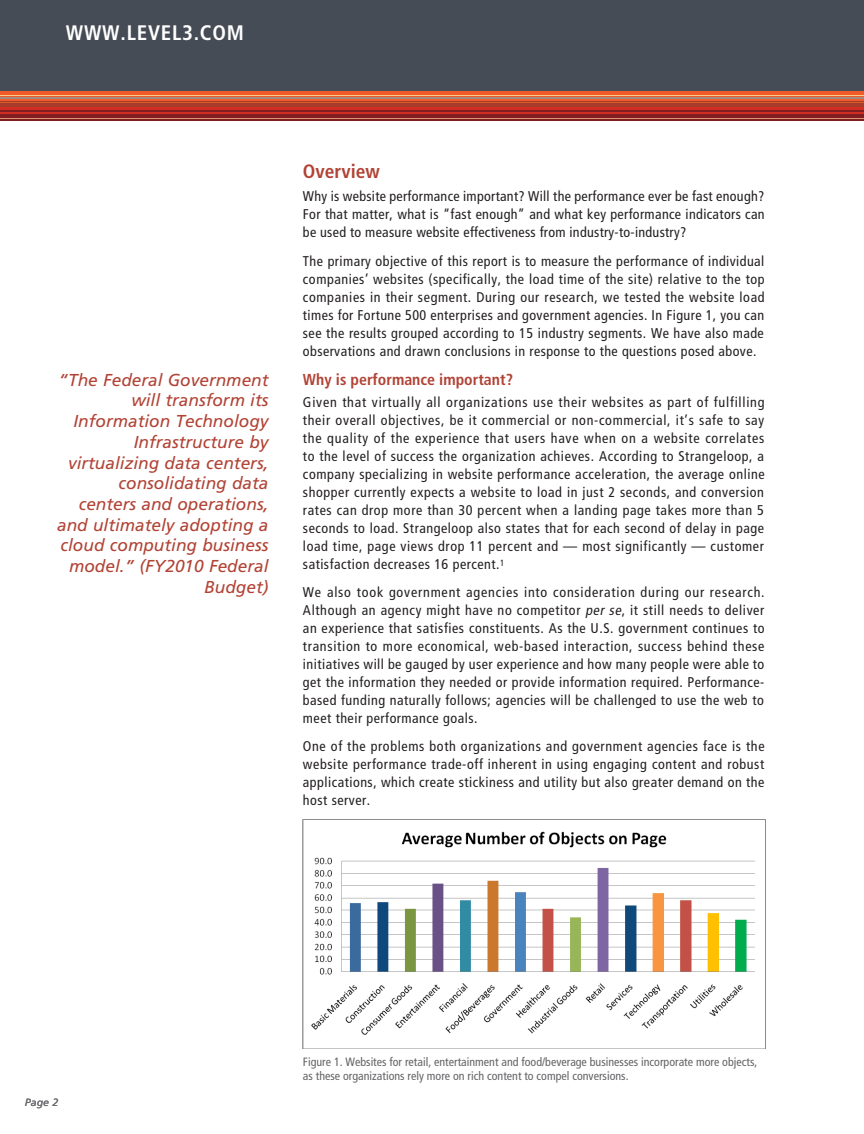
<style>
.page{position:relative;width:864px;height:1134px;background:#fff}
.page>*{position:absolute;margin:0;border:0;box-sizing:border-box;transform-origin:0 0}
.A0__white_paper__tex{font:700 condensed 21px "Frutiger";letter-spacing:.035em;color:#fff}
.A3_Red_Section_Title{font:700 condensed 19.35px "Frutiger";color:#b14335}
.Pull_Quote_L_Pg{font:italic 17.25px/20.7px "Frutiger";color:#b14335;text-align:right}
.G_Caption_Head{font:700 condensed 15.9px "Frutiger";color:#b14335}
.C_Body_text{font:condensed 14.1px/18px "Frutiger";letter-spacing:.035em;color:#231f20;text-align:justify}
.t1{font:condensed 12px/14.4px "Frutiger";color:#636366}
.L_Page_Number_and_Da{font:italic 10.65px "Frutiger";color:#6c6d70}
.s1{font-style:italic}
</style>
<div class="page">
<svg style="left:0;top:91px;width:864px;height:10px;background:#e86b3e"></svg>
<svg style="left:0;top:107px;width:864px;height:7px;background:#c42a22"></svg>
<svg style="left:0;top:114px;width:864px;height:7px;background:#91312e"></svg>
<div style="left:0;top:101px;width:864px;height:6px;background:#a83b2a"></div>
<hr style="left:0;top:111px;width:864px;height:1px;background:#821d22">
<hr style="left:0;top:97px;width:864px;height:1px;background:#9d8d85">
<hr style="left:0;top:119px;width:864px;height:1px;background:#dd966f">
<hr style="left:0;top:102px;width:864px;height:1px;background:#d05f29">
<div style="left:0;top:0;width:864px;height:91px;background:#464c56"></div>
<img style="left:303px;top:819px;width:463px;height:229px">
<p class="A0__white_paper__tex" style="left:66px;top:20px;width:179px">WWW.LEVEL3.COM</p>
<p class="Pull_Quote_L_Pg" style="left:57px;top:370px;width:213px">“The Federal Government will transform its<br>Information Technology<br>Infrastructure by virtualizing data centers, consolidating data centers and operations, and ultimately adopting a cloud computing business model.” (FY2010 Federal<br>Budget)</p>
<p class="A3_Red_Section_Title" style="left:303px;top:160px;width:78px">Overview</p>
<p class="C_Body_text" style="left:303px;top:188px;width:463px">Why is website performance important? Will the performance ever be fast enough?<br>For that matter, what is “fast enough” and what key performance indicators can be used to measure website effectiveness from industry-to-industry?</p>
<p class="C_Body_text" style="left:303px;top:252px;width:463px">The primary objective of this report is to measure the performance of individual companies’ websites (specifically, the load time of the site) relative to the top companies in their segment. During our research, we tested the website load times for Fortune 500 enterprises and government agencies. In Figure 1, you can see the results grouped according to 15 industry segments. We have also made observations and drawn conclusions in response to the questions posed above.</p>
<p class="G_Caption_Head" style="left:303px;top:370px;width:212px">Why is performance important?</p>
<p class="C_Body_text" style="left:303px;top:393px;width:463px">Given that virtually all organizations use their websites as part of fulfilling their overall objectives, be it commercial or non-commercial, it’s safe to say the quality of the experience that users have when on a website correlates to the level of success the organization achieves. According to Strangeloop, a company specializing in website performance acceleration, the average online shopper currently expects a website to load in just 2 seconds, and conversion rates can drop more than 30 percent when a landing page takes more than 5 seconds to load. Strangeloop also states that for each second of delay in page load time, page views drop 11 percent and — most significantly — customer satisfaction decreases 16 percent.<sup>1</sup></p>
<p class="C_Body_text" style="left:303px;top:583px;width:463px">We also took government agencies into consideration during our research.<br>Although an agency might have no competitor <span class="s1">per se</span>, it still needs to deliver an experience that satisfies constituents. As the U.S. government continues to transition to more economical, web-based interaction, success behind these initiatives will be gauged by user experience and how many people were able to get the information they needed or provide information required. Performance&shy;based funding naturally follows; agencies will be challenged to use the web to meet their performance goals.</p>
<p class="C_Body_text" style="left:303px;top:737px;width:463px">One of the problems both organizations and government agencies face is the website performance trade-off inherent in using engaging content and robust applications, which create stickiness and utility but also greater demand on the host server.</p>
<p class="L_Page_Number_and_Da" style="left:25px;top:1096px;width:35px">Page 2</p>
<p class="t1" style="left:303px;top:1054px;width:456px">Figure 1. Websites for retail, entertainment and food/beverage businesses incorporate more objects, as these organizations rely more on rich content to compel conversions.</p>
</div>
